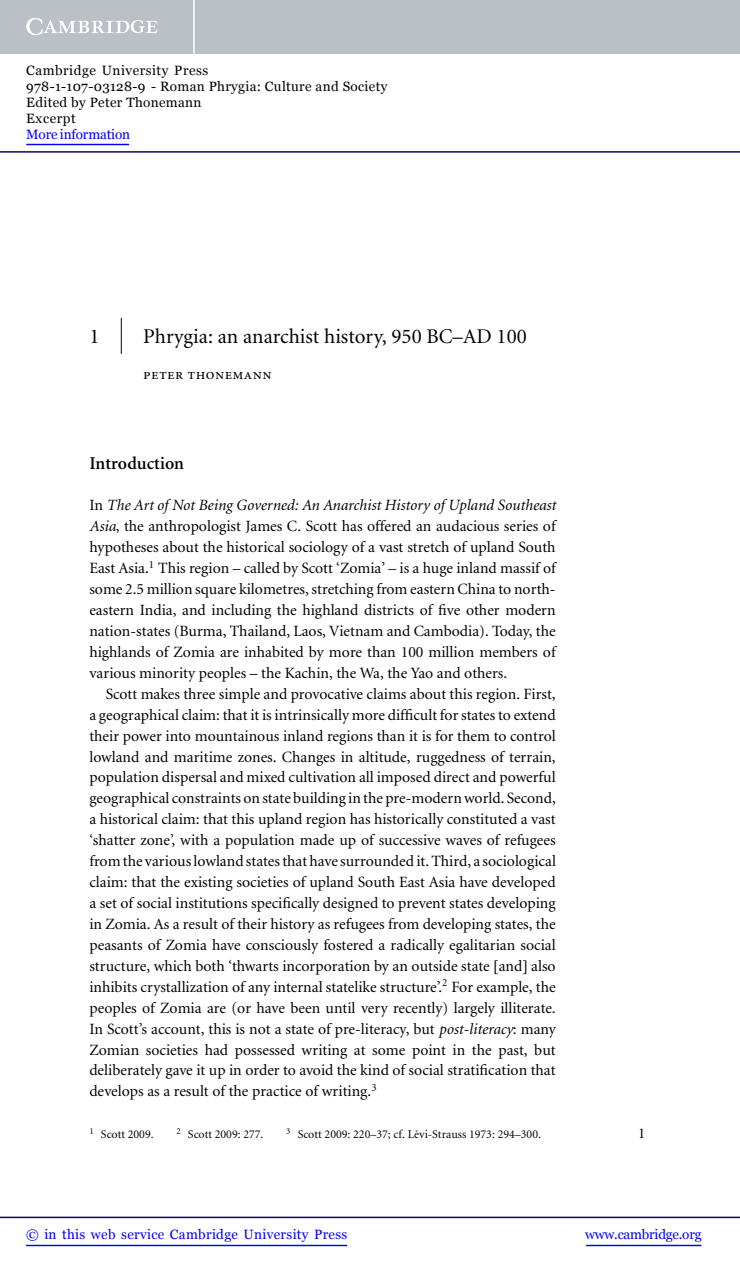
<style>
.page{position:relative;width:740px;height:1268px;background:#fff}
.page>*{position:absolute;margin:0;border:0;box-sizing:border-box;transform-origin:0 0}
.t1{font:20.85px "Minion";color:#000}
.t2{font:600 18px "Minion";color:#000}
.t3{font:15.75px/20.9px "Minion";color:#000;text-align:justify}
.t4{font:15.75px "Minion Regular SC";letter-spacing:.025em;color:#000}
.t5{font:15px "Minion";color:#000}
.t6{font:13.5px/16.2px "Georgia";letter-spacing:.025em;color:#000}
.t7{font:13.5px "Georgia";letter-spacing:.025em;color:#0000f1}
.t8{font:13.5px "Georgia";letter-spacing:-.015em;color:#0000f1}
.t9{font:13.5px "Georgia";letter-spacing:-.01em;color:#0000f1}
.t10{font:12px "Minion";color:#000}
.s1{font-style:italic}
.s2{font-family:"Times New Roman PSMT 00"}
</style>
<div class="page">
<hr style="left:121px;top:318px;width:1px;height:36px;background:#000">
<div style="left:0;top:0;width:740px;height:54px;background:#bac0c6"></div>
<svg style="left:26px;top:18px;width:132px;height:17px"></svg>
<hr style="left:193px;top:0;width:2px;height:54px;background:#fff">
<hr style="left:0;top:151px;width:740px;height:2px;background:#150666">
<hr style="left:586px;top:1244px;width:115px;height:2px;background:#0000f1">
<hr style="left:0;top:1216px;width:740px;height:2px;background:#150666">
<hr style="left:26px;top:1244px;width:321px;height:2px;background:#0000f1">
<hr style="left:26px;top:144px;width:103px;height:1px;background:#0000f1">
<p class="t6" style="left:26px;top:62px;width:363px">Cambridge University Press<br>978-1-107-03128-9 - Roman Phrygia: Culture and Society<br>Edited by Peter Thonemann<br>Excerpt</p>
<p class="t9" style="left:26px;top:127px;width:105px">More information</p>
<h1 class="t1" style="left:89px;top:328px;width:12px">1</h1>
<h1 class="t1" style="left:143px;top:328px;width:385px">Phrygia: an anarchist history, 950 BC–AD 100</h1>
<p class="t4" style="left:143px;top:368px;width:130px">peter thonemann</p>
<p class="t2" style="left:89px;top:456px;width:96px">Introduction</p>
<p class="t3" style="left:89px;top:496px;width:468px">In <span class="s1">The Art of Not Being Governed: An Anarchist History of Upland Southeast Asia</span>, the anthropologist James C. Scott has offered an audacious series of hypotheses about the historical sociology of a vast stretch of upland South East Asia.<sup>1</sup> This region – called by Scott ‘Zomia’ – is a huge inland massif of some 2.5 million square kilometres, stretching from eastern China to north&shy;eastern India, and including the highland districts of five other modern nation-states (Burma, Thailand, Laos, Vietnam and Cambodia). Today, the highlands of Zomia are inhabited by more than 100 million members of various minority peoples – the Kachin, the Wa, the Yao and others.</p>
<p class="t3" style="left:89px;top:684px;width:468px;text-indent:16px">Scott makes three simple and provocative claims about this region. First, a geographical claim: that it is intrinsically more difficult for states to extend their power into mountainous inland regions than it is for them to control lowland and maritime zones. Changes in altitude, ruggedness of terrain, population dispersal and mixed cultivation all imposed direct and powerful geographical constraints on state building in the pre-modern world. Second, a historical claim: that this upland region has historically constituted a vast ‘shatter zone’, with a population made up of successive waves of refugees from the various lowland states that have surrounded it. Third, a sociological claim: that the existing societies of upland South East Asia have developed a set of social institutions specifically designed to prevent states developing in Zomia. As a result of their history as refugees from developing states, the peasants of Zomia have consciously fostered a radically egalitarian social structure, which both ‘thwarts incorporation by an outside state <span class="s2">[</span>and<span class="s2">]</span> also inhibits crystallization of any internal statelike structure’.<sup>2</sup> For example, the peoples of Zomia are (or have been until very recently) largely illiterate.<br>In Scott’s account, this is not a state of pre-literacy, but <span class="s1">post-literacy</span>: many Zomian societies had possessed writing at some point in the past, but deliberately gave it up in order to avoid the kind of social stratification that develops as a result of the practice of writing.<sup>3</sup></p>
<p class="t10" style="left:89px;top:1129px;width:66px"><sup>1</sup> Scott 2009.</p>
<p class="t10" style="left:176px;top:1129px;width:89px"><sup>2</sup> Scott 2009: 277.</p>
<p class="t10" style="left:286px;top:1129px;width:256px"><sup>3</sup> Scott 2009: 220–37; cf. Levi-Strauss 1973: 294–300.</p>
<p class="t10" style="left:415px;top:1129px;width:5px">´</p>
<p class="t5" style="left:638px;top:1127px;width:9px">1</p>
<p class="t7" style="left:26px;top:1227px;width:323px">© in this web service Cambridge University Press</p>
<p class="t8" style="left:585px;top:1227px;width:118px">www.cambridge.org</p>
</div>
